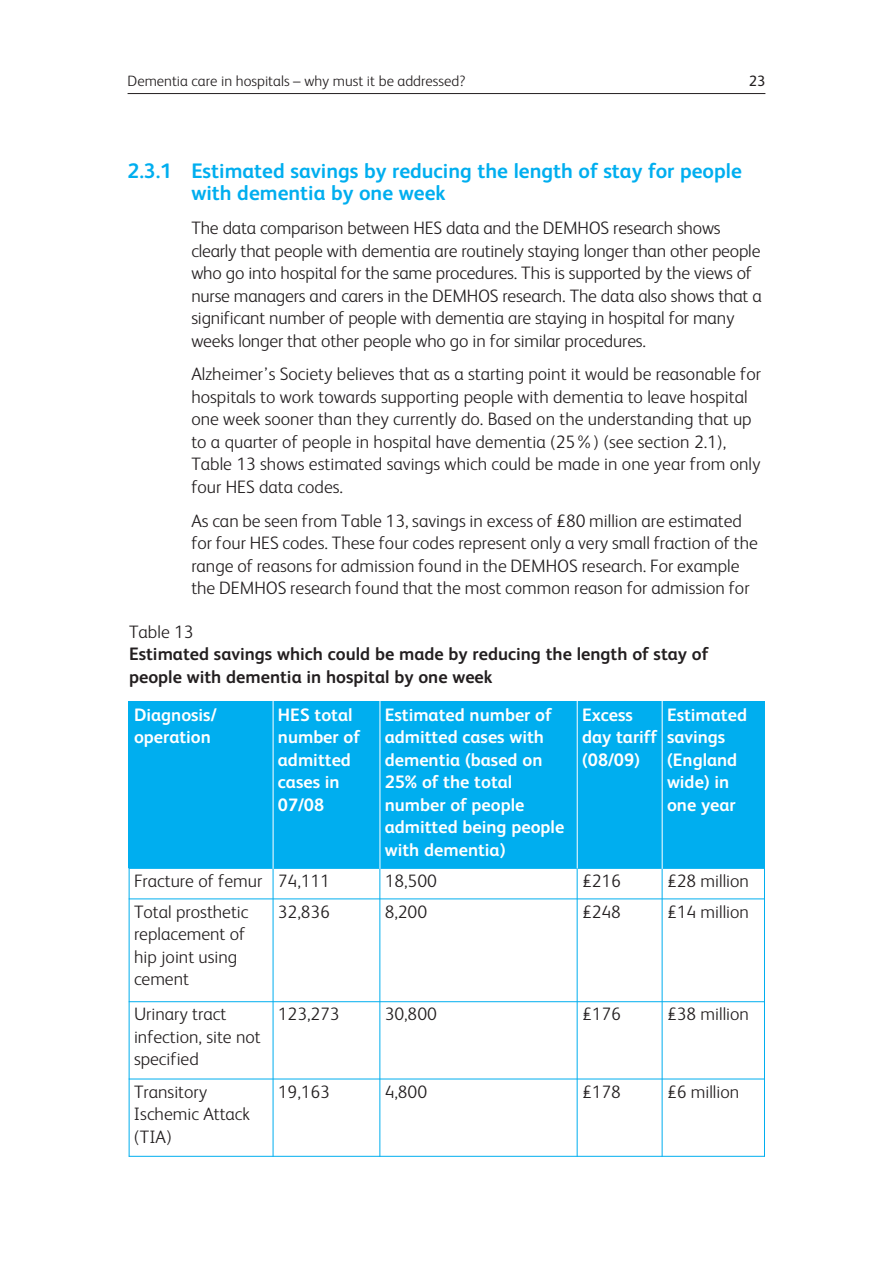
<style>
.page{position:relative;width:893px;height:1263px;background:#fff}
.page>*{position:absolute;margin:0;border:0;box-sizing:border-box;transform-origin:0 0}
.t1{font:700 21px/22.5px "FS Albert";color:#00aeef}
.t2{font:300 18px/22.5px "FS Albert";color:#231f20}
.t3{font:700 18px/22.5px "FS Albert";color:#fff}
.t4{font:700 18px/22.5px "FS Albert";color:#231f20}
.t5{font:300 15px "FS Albert";color:#231f20}
.t6{font:15px "FS Albert";color:#231f20}
</style>
<div class="page">
<div style="left:129px;top:701px;width:144px;height:167px;background:#00aeef"></div>
<div style="left:273px;top:701px;width:107px;height:167px;background:#00aeef"></div>
<div style="left:380px;top:701px;width:197px;height:167px;background:#00aeef"></div>
<div style="left:577px;top:701px;width:85px;height:167px;background:#00aeef"></div>
<div style="left:662px;top:701px;width:103px;height:167px;background:#00aeef"></div>
<hr style="left:129px;top:701px;width:1px;height:456px;background:#00aeef">
<hr style="left:273px;top:701px;width:1px;height:456px;background:#00aeef">
<hr style="left:379px;top:701px;width:1px;height:456px;background:#00aeef">
<hr style="left:577px;top:701px;width:1px;height:456px;background:#00aeef">
<hr style="left:662px;top:701px;width:1px;height:456px;background:#00aeef">
<hr style="left:764px;top:701px;width:1px;height:456px;background:#00aeef">
<hr style="left:129px;top:868px;width:636px;height:1px;background:#00aeef">
<hr style="left:129px;top:898px;width:636px;height:1px;background:#00aeef">
<hr style="left:129px;top:1001px;width:636px;height:1px;background:#00aeef">
<hr style="left:129px;top:1079px;width:636px;height:1px;background:#00aeef">
<hr style="left:129px;top:1156px;width:636px;height:1px;background:#00aeef">
<hr style="left:128px;top:93px;width:637px;height:1px;background:#231f20">
<hr style="left:273px;top:698px;width:1px;height:171px;background:#fff">
<hr style="left:380px;top:698px;width:1px;height:171px;background:#fff">
<hr style="left:577px;top:698px;width:1px;height:170px;background:#fff">
<hr style="left:662px;top:698px;width:1px;height:171px;background:#fff">
<p class="t5" style="left:128px;top:71px;width:339px">Dementia care in hospitals – why must it be addressed?</p>
<p class="t6" style="left:749px;top:71px;width:18px">23</p>
<p class="t1" style="left:191px;top:158px;width:552px;text-indent:-64px">2.3.1 Estimated savings by reducing the length of stay for people with dementia by one week</p>
<p class="t2" style="left:191px;top:216px;width:572px">The data comparison between HES data and the DEMHOS research shows clearly that people with dementia are routinely staying longer than other people who go into hospital for the same procedures. This is supported by the views of nurse managers and carers in the DEMHOS research. The data also shows that a significant number of people with dementia are staying in hospital for many weeks longer that other people who go in for similar procedures.</p>
<p class="t2" style="left:191px;top:362px;width:571px">Alzheimer’s Society believes that as a starting point it would be reasonable for hospitals to work towards supporting people with dementia to leave hospital one week sooner than they currently do. Based on the understanding that up to a quarter of people in hospital have dementia (25%) (see section 2.1), Table 13 shows estimated savings which could be made in one year from only four HES data codes.</p>
<p class="t2" style="left:191px;top:508px;width:568px">As can be seen from Table 13, savings in excess of £80 million are estimated for four HES codes. These four codes represent only a very small fraction of the range of reasons for admission found in the DEMHOS research. For example the DEMHOS research found that the most common reason for admission for</p>
<p class="t2" style="left:129px;top:620px;width:66px">Table 13</p>
<p class="t4" style="left:129px;top:642px;width:581px">Estimated savings which could be made by reducing the length of stay of people with dementia in hospital by one week</p>
<p class="t3" style="left:134px;top:702px;width:84px">Diagnosis/ operation</p>
<p class="t3" style="left:278px;top:702px;width:84px">HES total number of admitted cases in<br>07/08</p>
<p class="t3" style="left:385px;top:702px;width:181px">Estimated number of admitted cases with dementia (based on<br>25% of the total number of people admitted being people with dementia)</p>
<p class="t3" style="left:582px;top:702px;width:76px">Excess day tariff (08/09)</p>
<p class="t3" style="left:667px;top:702px;width:82px">Estimated savings (England wide) in one year</p>
<p class="t2" style="left:134px;top:869px;width:197px">Fracture of femur 74,111</p>
<p class="t2" style="left:385px;top:869px;width:54px">18,500</p>
<p class="t2" style="left:582px;top:869px;width:40px">£216</p>
<p class="t2" style="left:667px;top:869px;width:84px">£28 million</p>
<p class="t2" style="left:134px;top:899px;width:116px">Total prosthetic replacement of hip joint using cement</p>
<p class="t2" style="left:278px;top:899px;width:54px">32,836</p>
<p class="t2" style="left:385px;top:899px;width:44px">8,200</p>
<p class="t2" style="left:582px;top:899px;width:40px">£248</p>
<p class="t2" style="left:667px;top:899px;width:84px">£14 million</p>
<p class="t2" style="left:134px;top:1002px;width:128px">Urinary tract infection, site not specified</p>
<p class="t2" style="left:278px;top:1002px;width:63px">123,273</p>
<p class="t2" style="left:385px;top:1002px;width:54px">30,800</p>
<p class="t2" style="left:582px;top:1002px;width:40px">£176</p>
<p class="t2" style="left:667px;top:1002px;width:84px">£38 million</p>
<p class="t2" style="left:134px;top:1079px;width:118px">Transitory<br>Ischemic Attack (TIA)</p>
<p class="t2" style="left:278px;top:1079px;width:54px">19,163</p>
<p class="t2" style="left:385px;top:1079px;width:44px">4,800</p>
<p class="t2" style="left:582px;top:1079px;width:40px">£178</p>
<p class="t2" style="left:667px;top:1079px;width:74px">£6 million</p>
</div>
